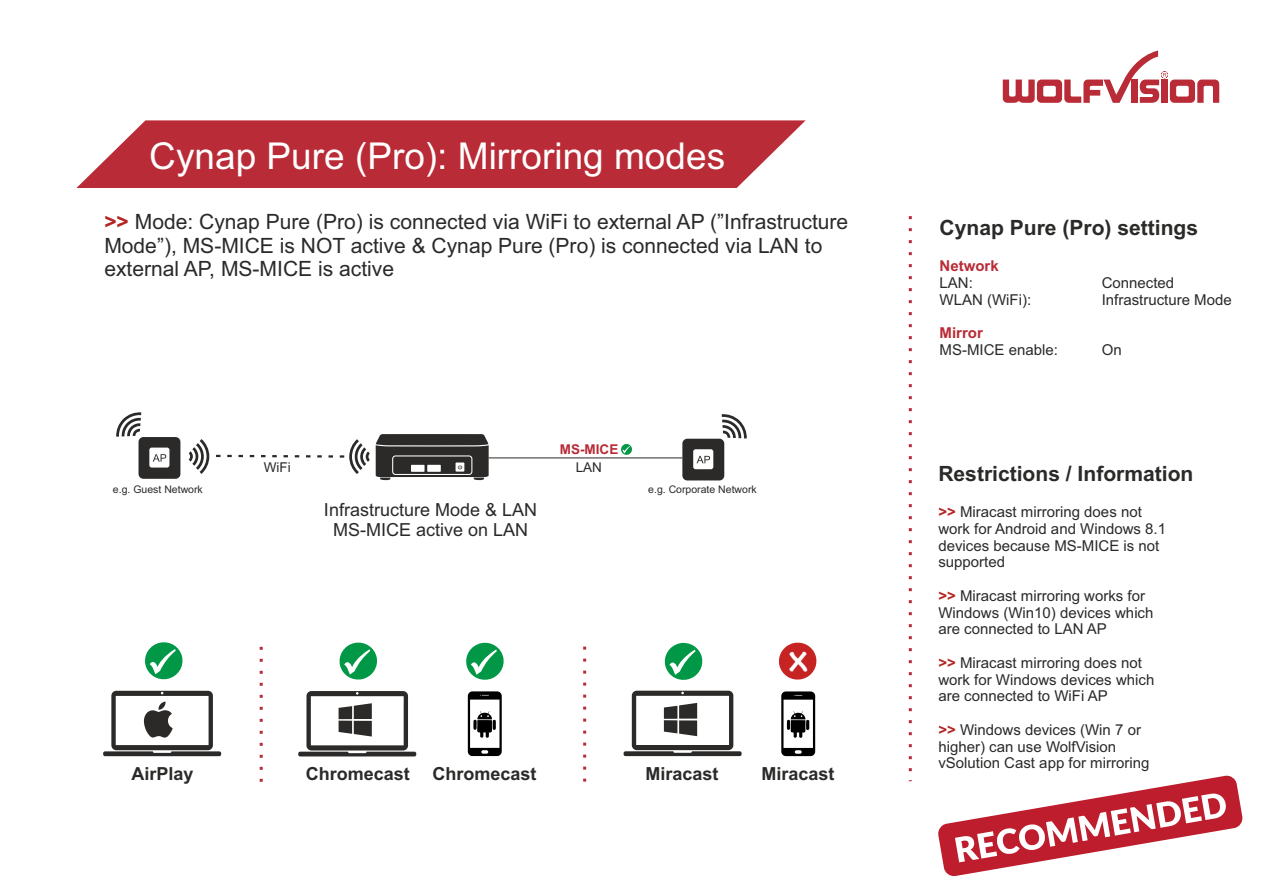
<style>
.page{position:relative;width:1263px;height:893px;background:#fff}
.page>*{position:absolute;margin:0;border:0;box-sizing:border-box;transform-origin:0 0}
.t1{font:700 43.65px "Tekton Pro";color:#fefefe}
.t2{font:37.05px "Arial";color:#fefefe}
.t3{font:21px/23.5px "Arial";color:#2b2a29}
.t4{font:700 21px "Arial";color:#2b2a29}
.t5{font:700 18px "Arial";color:#2b2a29}
.t6{font:18px/20.1px "Arial";color:#2b2a29;text-align:center}
.t7{font:15px/16.8px "Arial";color:#2b2a29}
.t8{font:700 15px "Arial";color:#b92b36}
.t9{font:700 13.5px "Arial";color:#b92b36}
.t10{font:13.5px "Arial";color:#2b2a29}
.t11{font:10.5px "Arial";color:#2b2a29}
.s1{font-weight:700;color:#b42422}
</style>
<div class="page">
<svg style="left:1003px;top:51px;width:216px;height:52px"></svg>
<svg style="left:376px;top:434px;width:113px;height:47px;background:#555453"></svg>
<svg style="left:621px;top:444px;width:11px;height:11px"></svg>
<svg style="left:189px;top:439px;width:181px;height:35px"></svg>
<svg style="left:116px;top:412px;width:64px;height:67px"></svg>
<svg style="left:682px;top:414px;width:65px;height:66px"></svg>
<hr style="left:489px;top:458px;width:193px;height:1px;background:#2b2a29">
<svg style="left:909px;top:216px;width:3px;height:565px"></svg>
<svg style="left:664px;top:643px;width:39px;height:37px"></svg>
<svg style="left:339px;top:642px;width:38px;height:38px"></svg>
<svg style="left:145px;top:642px;width:38px;height:38px"></svg>
<svg style="left:779px;top:642px;width:38px;height:38px"></svg>
<svg style="left:103px;top:691px;width:118px;height:65px"></svg>
<svg style="left:583px;top:647px;width:3px;height:135px"></svg>
<svg style="left:466px;top:642px;width:38px;height:38px"></svg>
<svg style="left:260px;top:647px;width:3px;height:135px"></svg>
<svg style="left:298px;top:691px;width:118px;height:65px"></svg>
<svg style="left:468px;top:691px;width:34px;height:65px"></svg>
<svg style="left:624px;top:691px;width:118px;height:65px"></svg>
<svg style="left:781px;top:691px;width:34px;height:65px"></svg>
<svg style="left:938px;top:775px;width:305px;height:102px"></svg>
<svg style="left:76px;top:120px;width:730px;height:68px;background:#c0404a"></svg>
<h2 class="t2" style="left:149px;top:142px;width:577px">Cynap Pure (Pro): Mirroring modes</h2>
<h3 class="t3" style="left:104px;top:212px;width:745px"><span class="s1">&gt;&gt;</span> Mode: Cynap Pure (Pro) is connected via WiFi to external AP (”Infrastructure<br>Mode”), MS-MICE is NOT active &amp; Cynap Pure (Pro) is connected via LAN to external AP, MS-MICE is active</h3>
<p class="t9" style="left:560px;top:444px;width:60px">MS-MICE</p>
<p class="t10" style="left:264px;top:462px;width:28px">WiFi</p>
<p class="t10" style="left:576px;top:462px;width:28px">LAN</p>
<p class="t11" style="left:113px;top:485px;width:91px">e.g. Guest Network</p>
<p class="t11" style="left:648px;top:485px;width:110px">e.g. Corporate Network</p>
<p class="t6" style="left:324px;top:502px;width:215px">Infrastructure Mode &amp; LAN<br>MS-MICE active on LAN</p>
<h1 class="t1" style="left:789px;top:642px;width:21px">x</h1>
<p class="t5" style="left:131px;top:767px;width:64px">AirPlay</p>
<p class="t5" style="left:306px;top:767px;width:232px">Chromecast Chromecast</p>
<p class="t5" style="left:645px;top:767px;width:75px">Miracast</p>
<p class="t5" style="left:761px;top:767px;width:75px">Miracast</p>
<h3 class="t4" style="left:939px;top:219px;width:260px">Cynap Pure (Pro) settings</h3>
<p class="t8" style="left:940px;top:260px;width:61px">Network</p>
<p class="t7" style="left:940px;top:276px;width:35px">LAN:</p>
<p class="t7" style="left:1102px;top:276px;width:74px">Connected</p>
<p class="t8" style="left:940px;top:327px;width:45px">Mirror</p>
<p class="t7" style="left:940px;top:343px;width:120px">MS-MICE enable:</p>
<p class="t7" style="left:1102px;top:343px;width:22px">On</p>
<p class="t7" style="left:940px;top:292px;width:93px">WLAN (WiFi):</p>
<p class="t7" style="left:1102px;top:292px;width:132px">Infrastructure Mode</p>
<h3 class="t4" style="left:938px;top:465px;width:257px">Restrictions / Information</h3>
<p class="t7" style="left:938px;top:505px;width:229px"><span class="s1">&gt;&gt;</span> Miracast mirroring does not work for Android and Windows 8.1 devices because MS-MICE is not supported</p>
<p class="t7" style="left:938px;top:589px;width:217px"><span class="s1">&gt;&gt;</span> Miracast mirroring works for<br>Windows (Win10) devices which are connected to LAN AP</p>
<p class="t7" style="left:938px;top:656px;width:217px"><span class="s1">&gt;&gt;</span> Miracast mirroring does not work for Windows devices which are connected to WiFi AP</p>
<p class="t7" style="left:938px;top:723px;width:212px"><span class="s1">&gt;&gt;</span> Windows devices (Win 7 or higher) can use WolfVision vSolution Cast app for mirroring</p>
</div>
